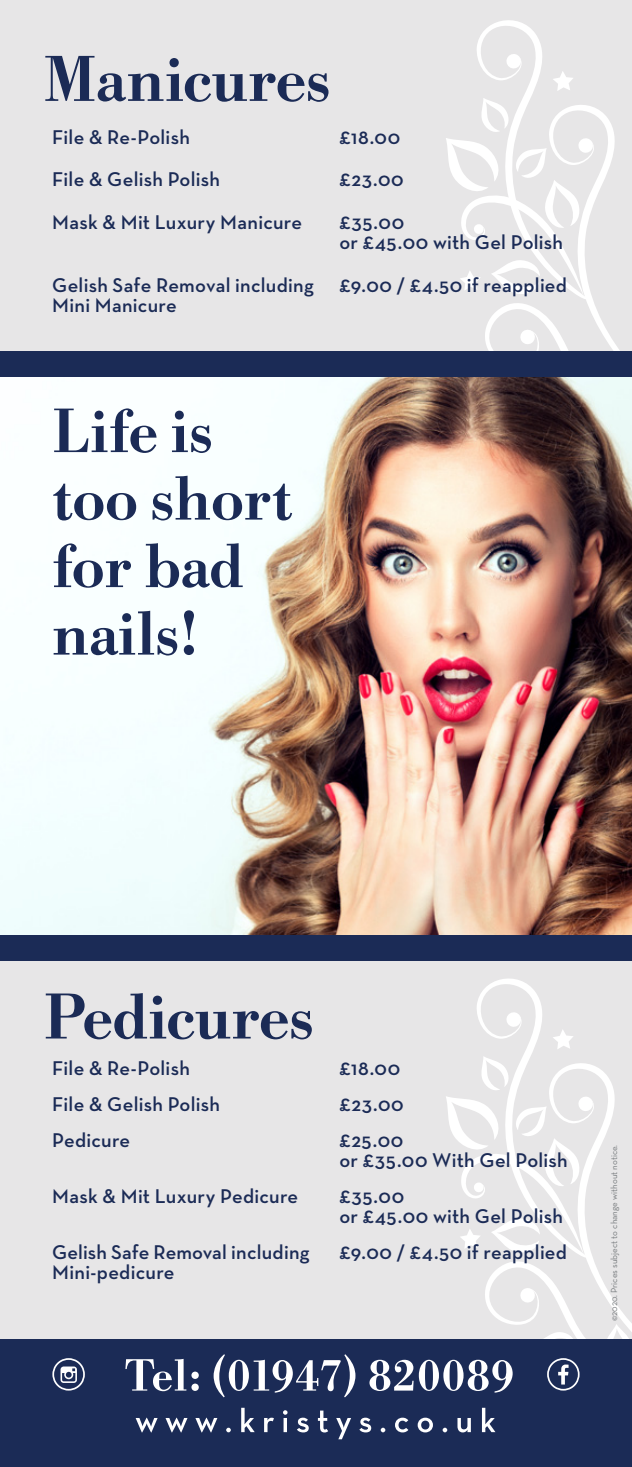
<style>
.page{position:relative;width:632px;height:1467px;background:#fff}
.page>*{position:absolute;margin:0;border:0;box-sizing:border-box;transform-origin:0 0}
.t1{font:500 67.5px "Bodoni Ibm T";letter-spacing:-.005em;color:#1b2b56}
.t2{font:500 65.25px "Bodoni Ibm T";color:#1b2b56}
.t3{font:600 20.25px/20.2px "Neutra Text";letter-spacing:.01em;color:#1b2b56}
.t4{font:9px "Neutra Text";color:#767a7d}
</style>
<div class="page">
<div style="left:0;top:0;width:631px;height:1339px;background:#e7e6e7"></div>
<svg style="left:445px;top:11px;width:186px;height:341px"></svg>
<img style="left:0;top:377px;width:631px;height:558px">
<div style="left:0;top:352px;width:631px;height:25px;background:#1b2b56"></div>
<div style="left:0;top:935px;width:631px;height:26px;background:#1b2b56"></div>
<div style="left:0;top:1339px;width:631px;height:128px;background:#1b2b56"></div>
<svg style="left:52px;top:1358px;width:33px;height:33px"></svg>
<svg style="left:125px;top:1359px;width:74px;height:32px"></svg>
<svg style="left:213px;top:1354px;width:142px;height:43px"></svg>
<svg style="left:369px;top:969px;width:262px;height:424px"></svg>
<svg style="left:136px;top:1418px;width:21px;height:14px"></svg>
<svg style="left:165px;top:1418px;width:22px;height:14px"></svg>
<svg style="left:195px;top:1418px;width:22px;height:14px"></svg>
<svg style="left:226px;top:1428px;width:5px;height:4px"></svg>
<svg style="left:241px;top:1408px;width:13px;height:24px"></svg>
<svg style="left:264px;top:1418px;width:10px;height:14px"></svg>
<svg style="left:283px;top:1410px;width:4px;height:5px"></svg>
<svg style="left:283px;top:1418px;width:4px;height:14px"></svg>
<svg style="left:297px;top:1418px;width:11px;height:14px"></svg>
<svg style="left:318px;top:1411px;width:10px;height:21px"></svg>
<svg style="left:336px;top:1418px;width:15px;height:21px"></svg>
<svg style="left:359px;top:1418px;width:12px;height:14px"></svg>
<svg style="left:380px;top:1428px;width:5px;height:4px"></svg>
<svg style="left:395px;top:1418px;width:13px;height:14px"></svg>
<svg style="left:417px;top:1418px;width:16px;height:14px"></svg>
<svg style="left:442px;top:1428px;width:5px;height:4px"></svg>
<svg style="left:457px;top:1418px;width:13px;height:14px"></svg>
<svg style="left:482px;top:1408px;width:13px;height:24px"></svg>
<p class="t1" style="left:44px;top:41px;width:288px">Manicures</p>
<p class="t3" style="left:52px;top:126px;width:139px">File &amp; Re-Polish</p>
<p class="t3" style="left:339px;top:126px;width:62px">£18.00</p>
<p class="t3" style="left:52px;top:169px;width:169px">File &amp; Gelish Polish</p>
<p class="t3" style="left:339px;top:169px;width:66px">£23.00</p>
<p class="t3" style="left:52px;top:212px;width:251px">Mask &amp; Mit Luxury Manicure</p>
<p class="t3" style="left:339px;top:212px;width:66px">£35.00</p>
<p class="t3" style="left:339px;top:232px;width:225px">or £45.00 with Gel Polish</p>
<p class="t3" style="left:52px;top:275px;width:263px">Gelish Safe Removal including</p>
<p class="t3" style="left:339px;top:275px;width:229px">£9.00 / £4.50 if reapplied</p>
<p class="t3" style="left:52px;top:295px;width:126px">Mini Manicure</p>
<p class="t2" style="left:52px;top:394px;width:162px">Life is</p>
<p class="t2" style="left:52px;top:462px;width:241px">too short</p>
<p class="t2" style="left:52px;top:529px;width:193px">for bad</p>
<p class="t2" style="left:52px;top:597px;width:148px">nails!</p>
<p class="t1" style="left:44px;top:979px;width:271px">Pedicures</p>
<p class="t3" style="left:52px;top:1057px;width:139px">File &amp; Re-Polish</p>
<p class="t3" style="left:339px;top:1057px;width:62px">£18.00</p>
<p class="t3" style="left:52px;top:1093px;width:169px">File &amp; Gelish Polish</p>
<p class="t3" style="left:339px;top:1093px;width:66px">£23.00</p>
<p class="t3" style="left:52px;top:1129px;width:80px">Pedicure</p>
<p class="t3" style="left:339px;top:1129px;width:65px">£25.00</p>
<p class="t3" style="left:339px;top:1149px;width:230px">or £35.00 With Gel Polish</p>
<p class="t3" style="left:52px;top:1185px;width:247px">Mask &amp; Mit Luxury Pedicure</p>
<p class="t3" style="left:339px;top:1185px;width:225px">£35.00<br>or £45.00 with Gel Polish</p>
<p class="t3" style="left:52px;top:1242px;width:259px">Gelish Safe Removal including</p>
<p class="t3" style="left:339px;top:1242px;width:229px">£9.00 / £4.50 if reapplied</p>
<p class="t3" style="left:52px;top:1262px;width:124px">Mini-pedicure</p>
<p class="t4" style="left:608px;top:1321px;width:178px;rotate:-90deg">©2020. Prices subject to change without notice.</p>
</div>
